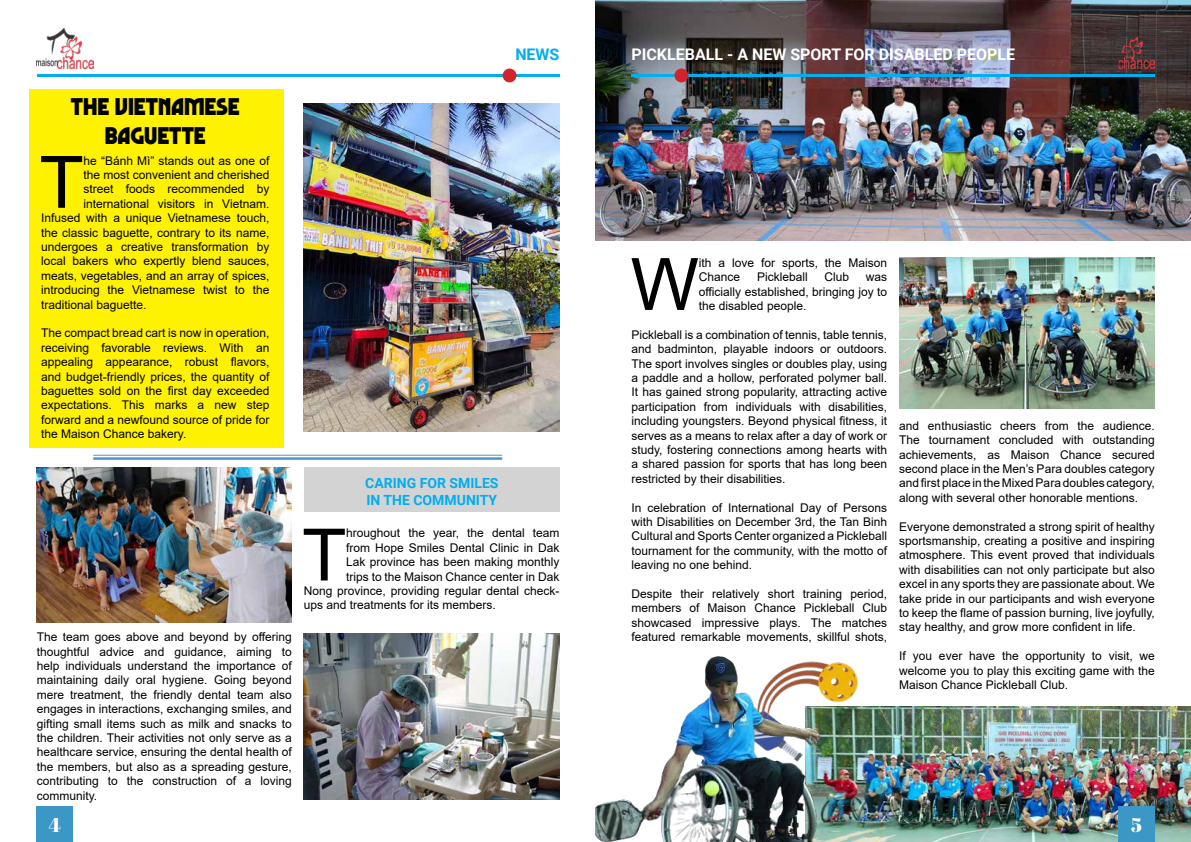
<style>
.page{position:relative;width:1191px;height:842px;background:#fff}
.page>*{position:absolute;margin:0;border:0;box-sizing:border-box;transform-origin:0 0}
.t1{font:72.4px "Arial";color:#000}
.t2{font:24px/28.8px "i Ciel BC Lodestone";color:#000;text-align:center}
.t3{font:20px "Abril Fatface";color:#fff}
.t4{font:700 16px "Roboto";color:#fff}
.t5{font:700 16px "Roboto";color:#00aeef}
.t6{font:700 14px/16.8px "Roboto";color:#00aeef}
.t7{font:12px/14.4px "Arial";color:#000;text-align:justify}
</style>
<div class="page">
<hr style="left:93px;top:455px;width:409px;height:1px;background:#4e95c4">
<hr style="left:93px;top:457px;width:409px;height:3px;background:#4e95c4">
<img style="left:37px;top:468px;width:255px;height:155px">
<img style="left:304px;top:634px;width:255px;height:165px">
<div style="left:304px;top:468px;width:255px;height:44px;background:#d3d3d3"></div>
<div style="left:29px;top:89px;width:254px;height:358px;background:#fff200"></div>
<img style="left:825px;top:662px;width:65px;height:45px">
<img style="left:595px;top:0;width:596px;height:241px">
<img style="left:899px;top:258px;width:256px;height:151px">
<img style="left:825px;top:707px;width:366px;height:135px">
<img style="left:595px;top:656px;width:230px;height:186px">
<img style="left:304px;top:104px;width:255px;height:327px">
<div style="left:36px;top:806px;width:37px;height:36px;background:#3b98c6"></div>
<div style="left:1118px;top:806px;width:37px;height:36px;background:#3b98c6"></div>
<img style="left:36px;top:29px;width:58px;height:39px">
<img style="left:1097px;top:29px;width:58px;height:39px">
<hr style="left:36px;top:74px;width:523px;height:3px;background:#00aeef">
<div style="left:502px;top:69px;width:14px;height:13px;background:#d2232a;border-radius:50%"></div>
<hr style="left:631px;top:74px;width:524px;height:3px;background:#00aeef">
<div style="left:674px;top:69px;width:14px;height:13px;background:#d2232a;border-radius:50%"></div>
<h2 class="t2" style="left:71px;top:92px;width:170px">THE VIETNAMESE<br>BAGUETTE</h2>
<h1 class="t1" style="left:39px;top:132px;width:46px">T</h1>
<p class="t7" style="left:84px;top:153px;width:187px">he “Bánh Mì” stands out as one of</p>
<p class="t7" style="left:84px;top:167px;width:187px">the most convenient and cherished</p>
<p class="t7" style="left:84px;top:182px;width:187px">street foods recommended by</p>
<p class="t7" style="left:84px;top:196px;width:187px">international visitors in Vietnam.</p>
<p class="t7" style="left:41px;top:211px;width:230px">Infused with a unique Vietnamese touch,</p>
<p class="t7" style="left:41px;top:225px;width:230px">the classic baguette, contrary to its name,</p>
<p class="t7" style="left:41px;top:239px;width:230px">undergoes a creative transformation by</p>
<p class="t7" style="left:41px;top:254px;width:230px">local bakers who expertly blend sauces,</p>
<p class="t7" style="left:41px;top:268px;width:230px">meats, vegetables, and an array of spices,</p>
<p class="t7" style="left:41px;top:283px;width:230px">introducing the Vietnamese twist to the</p>
<p class="t7" style="left:41px;top:297px;width:107px">traditional baguette.</p>
<p class="t7" style="left:41px;top:326px;width:230px">The compact bread cart is now in operation, receiving favorable reviews. With an appealing appearance, robust flavors, and budget-friendly prices, the quantity of baguettes sold on the first day exceeded expectations. This marks a new step forward and a newfound source of pride for the Maison Chance bakery.</p>
<h3 class="t5" style="left:515px;top:43px;width:46px">NEWS</h3>
<p class="t7" style="left:37px;top:630px;width:257px">The team goes above and beyond by offering thoughtful advice and guidance, aiming to help individuals understand the importance of maintaining daily oral hygiene. Going beyond mere treatment, the friendly dental team also engages in interactions, exchanging smiles, and gifting small items such as milk and snacks to the children. Their activities not only serve as a healthcare service, ensuring the dental health of the members, but also as a spreading gesture, contributing to the construction of a loving community.</p>
<p class="t6" style="left:365px;top:474px;width:135px">CARING FOR SMILES<br>IN THE COMMUNITY</p>
<h1 class="t1" style="left:302px;top:505px;width:46px">T</h1>
<p class="t7" style="left:346px;top:526px;width:215px">hroughout the year, the dental team</p>
<p class="t7" style="left:346px;top:540px;width:215px">from Hope Smiles Dental Clinic in Dak</p>
<p class="t7" style="left:346px;top:555px;width:215px">Lak province has been making monthly</p>
<p class="t7" style="left:346px;top:569px;width:215px">trips to the Maison Chance center in Dak</p>
<p class="t7" style="left:304px;top:583px;width:257px">Nong province, providing regular dental check-</p>
<p class="t7" style="left:304px;top:598px;width:194px">ups and treatments for its members.</p>
<h3 class="t4" style="left:631px;top:43px;width:385px">PICKLEBALL - A NEW SPORT FOR DISABLED PEOPLE</h3>
<h1 class="t1" style="left:630px;top:235px;width:70px">W</h1>
<p class="t7" style="left:699px;top:255px;width:190px">ith a love for sports, the Maison<br>Chance</p>
<p class="t7" style="left:757px;top:270px;width:52px">Pickleball</p>
<p class="t7" style="left:824px;top:270px;width:26px">Club</p>
<p class="t7" style="left:699px;top:270px;width:190px;text-indent:167px">was officially established, bringing joy to the disabled people.</p>
<p class="t7" style="left:631px;top:327px;width:257px">Pickleball is a combination of tennis, table tennis, and badminton, playable indoors or outdoors.<br>The sport involves singles or doubles play, using a paddle and a hollow, perforated polymer ball.<br>It has gained strong popularity, attracting active participation from individuals with disabilities, including youngsters. Beyond physical fitness, it serves as a means to relax after a day of work or study, fostering connections among hearts with a shared passion for sports that has long been restricted by their disabilities.</p>
<p class="t7" style="left:631px;top:500px;width:257px">In celebration of International Day of Persons with Disabilities on December 3rd, the Tan Binh Cultural and Sports Center organized a Pickleball tournament for the community, with the motto of leaving no one behind.</p>
<p class="t7" style="left:631px;top:586px;width:257px">Despite their relatively short training period, members of Maison Chance Pickleball Club showcased impressive plays. The matches featured remarkable movements, skillful shots,</p>
<p class="t7" style="left:899px;top:418px;width:257px">and enthusiastic cheers from the audience.<br>The tournament concluded with outstanding achievements, as Maison Chance secured second place in the Men’s Para doubles category and first place in the Mixed Para doubles category, along with several other honorable mentions.</p>
<p class="t7" style="left:899px;top:519px;width:257px">Everyone demonstrated a strong spirit of healthy sportsmanship, creating a positive and inspiring atmosphere. This event proved that individuals with disabilities can not only participate but also excel in any sports they are passionate about. We take pride in our participants and wish everyone to keep the flame of passion burning, live joyfully, stay healthy, and grow more confident in life.</p>
<p class="t7" style="left:899px;top:649px;width:257px">If you ever have the opportunity to visit, we welcome you to play this exciting game with the Maison Chance Pickleball Club.</p>
<h3 class="t3" style="left:49px;top:811px;width:14px">4</h3>
<h3 class="t3" style="left:1131px;top:811px;width:12px">5</h3>
</div>
